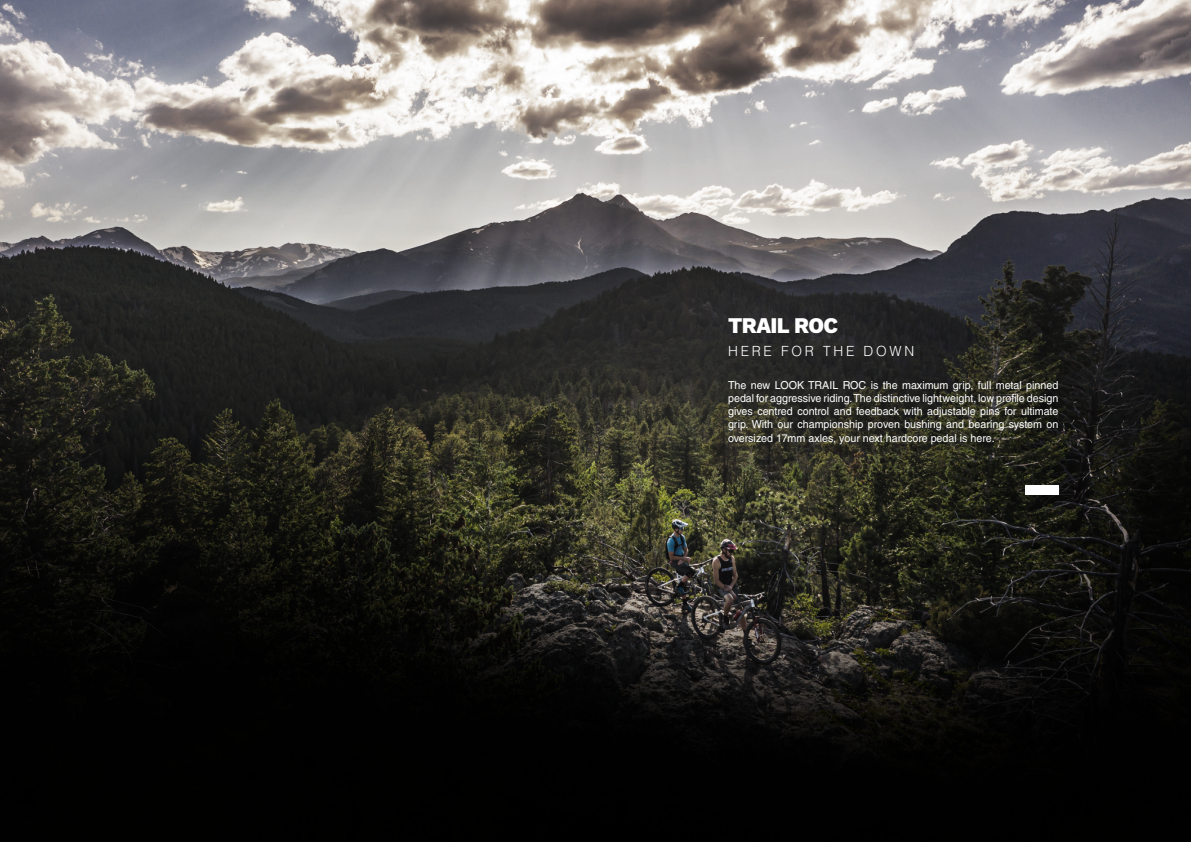
<style>
.page{position:relative;width:1191px;height:842px;background:#fff}
.page>*{position:absolute;margin:0;border:0;box-sizing:border-box;transform-origin:0 0}
.t1{font:800 22px "Work Sans";letter-spacing:-.025em;color:#fff}
.t2{font:300 14px "Helvetica LT Std";letter-spacing:.2em;color:#fff}
.t3{font:11px/13.2px "Helvetica LT Std";color:#fff;text-align:justify}
</style>
<div class="page">
<img style="left:0;top:0;width:1191px;height:842px">
<div style="left:1025px;top:485px;width:33px;height:9px;background:#fff"></div>
<h1 class="t1" style="left:728px;top:313px;width:111px">TRAIL ROC</h1>
<p class="t2" style="left:728px;top:342px;width:188px">HERE FOR THE DOWN</p>
<p class="t3" style="left:728px;top:378px;width:332px">The new LOOK TRAIL ROC is the maximum grip, full metal pinned pedal for aggressive riding. The distinctive lightweight, low profile design gives centred control and feedback with adjustable pins for ultimate grip. With our championship proven bushing and bearing system on oversized 17mm axles, your next hardcore pedal is here.</p>
</div>
